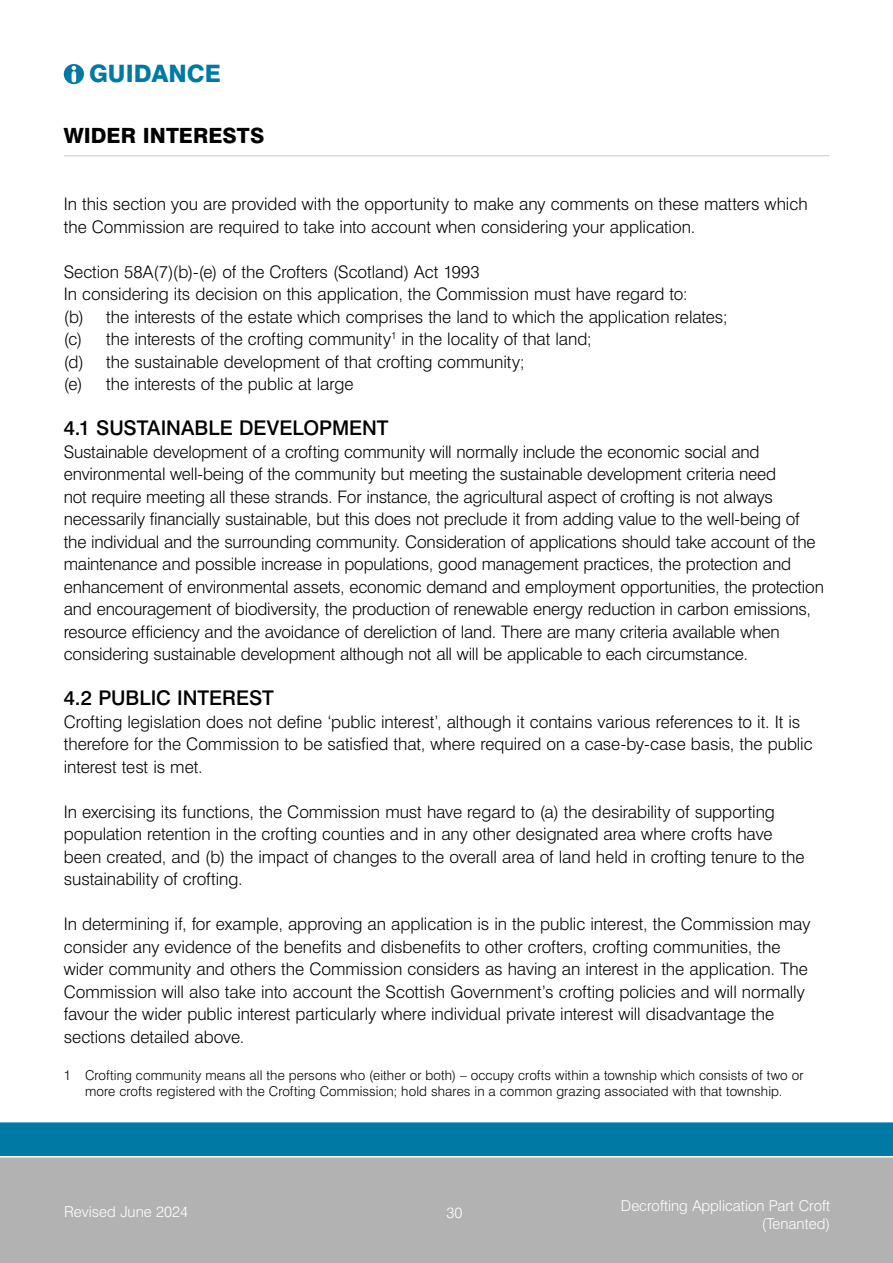
<style>
.page{position:relative;width:893px;height:1263px;background:#fff}
.page>*{position:absolute;margin:0;border:0;box-sizing:border-box;transform-origin:0 0}
.t1{font:800 24px "Swiss 721 BT";color:#007aa5}
.Question{font:800 21px "Swiss 721 BT";color:#000}
.Heading{font:500 20.25px "Swiss 721 BT";color:#000}
.Body{font:300 17.25px/22.5px "Swiss 721 BT";letter-spacing:-.01em;color:#000}
.t2{font:300 15px/18px "Swiss 721 BT";color:#fff;text-align:right}
.Footnote{font:300 13.5px/16.2px "Swiss 721 BT";letter-spacing:.005em;color:#000;text-align:center}
</style>
<div class="page">
<div style="left:0;top:1157px;width:893px;height:106px;background:#b3b2b2"></div>
<div style="left:0;top:1122px;width:893px;height:34px;background:#007aa5"></div>
<svg style="left:64px;top:64px;width:20px;height:20px"></svg>
<svg style="left:72px;top:66px;width:4px;height:16px"></svg>
<hr style="left:64px;top:155px;width:765px;height:1px;background:#c6c6c6">
<h1 class="t1" style="left:89px;top:59px;width:133px">GUIDANCE</h1>
<p class="Question" style="left:64px;top:122px;width:202px">WIDER INTERESTS</p>
<p class="Body" style="left:64px;top:193px;width:745px">In this section you are provided with the opportunity to make any comments on these matters which the Commission are required to take into account when considering your application.</p>
<p class="Body" style="left:64px;top:260px;width:417px">Section 58A(7)(b)-(e) of the Crofters (Scotland) Act 1993</p>
<p class="Body" style="left:64px;top:283px;width:625px">In considering its decision on this application, the Commission must have regard to:</p>
<p class="Body" style="left:64px;top:305px;width:665px">(b) the interests of the estate which comprises the land to which the application relates;</p>
<p class="Body" style="left:64px;top:328px;width:530px">(c) the interests of the crofting community<sup>1</sup> in the locality of that land;</p>
<p class="Body" style="left:64px;top:350px;width:462px">(d) the sustainable development of that crofting community;</p>
<p class="Body" style="left:64px;top:373px;width:291px">(e) the interests of the public at large</p>
<p class="Heading" style="left:64px;top:416px;width:326px">4.1 SUSTAINABLE DEVELOPMENT</p>
<p class="Body" style="left:64px;top:440px;width:762px">Sustainable development of a crofting community will normally include the economic social and environmental well-being of the community but meeting the sustainable development criteria need<br>not require meeting all these strands. For instance, the agricultural aspect of crofting is not always necessarily financially sustainable, but this does not preclude it from adding value to the well-being of the individual and the surrounding community. Consideration of applications should take account of the maintenance and possible increase in populations, good management practices, the protection and enhancement of environmental assets, economic demand and employment opportunities, the protection and encouragement of biodiversity, the production of renewable energy reduction in carbon emissions, resource efficiency and the avoidance of dereliction of land. There are many criteria available when considering sustainable development although not all will be applicable to each circumstance.</p>
<p class="Heading" style="left:64px;top:686px;width:212px">4.2 PUBLIC INTEREST</p>
<p class="Body" style="left:64px;top:710px;width:750px">Crofting legislation does not define ‘public interest’, although it contains various references to it. It is therefore for the Commission to be satisfied that, where required on a case-by-case basis, the public interest test is met.</p>
<p class="Body" style="left:64px;top:800px;width:742px">In exercising its functions, the Commission must have regard to (a) the desirability of supporting population retention in the crofting counties and in any other designated area where crofts have been created, and (b) the impact of changes to the overall area of land held in crofting tenure to the sustainability of crofting.</p>
<p class="Body" style="left:64px;top:913px;width:748px">In determining if, for example, approving an application is in the public interest, the Commission may consider any evidence of the benefits and disbenefits to other crofters, crofting communities, the wider community and others the Commission considers as having an interest in the application. The Commission will also take into account the Scottish Government’s crofting policies and will normally favour the wider public interest particularly where individual private interest will disadvantage the sections detailed above.</p>
<p class="Footnote" style="left:64px;top:1067px;width:741px">1 Crofting community means all the persons who (either or both) – occupy crofts within a township which consists of two or more crofts registered with the Crofting Commission; hold shares in a common grazing associated with that township.</p>
<p class="t2" style="left:64px;top:1203px;width:125px">Revised June 2024</p>
<p class="t2" style="left:447px;top:1203px;width:17px">30</p>
<p class="t2" style="left:621px;top:1196px;width:211px">Decrofting Application Part Croft (Tenanted)</p>
</div>
